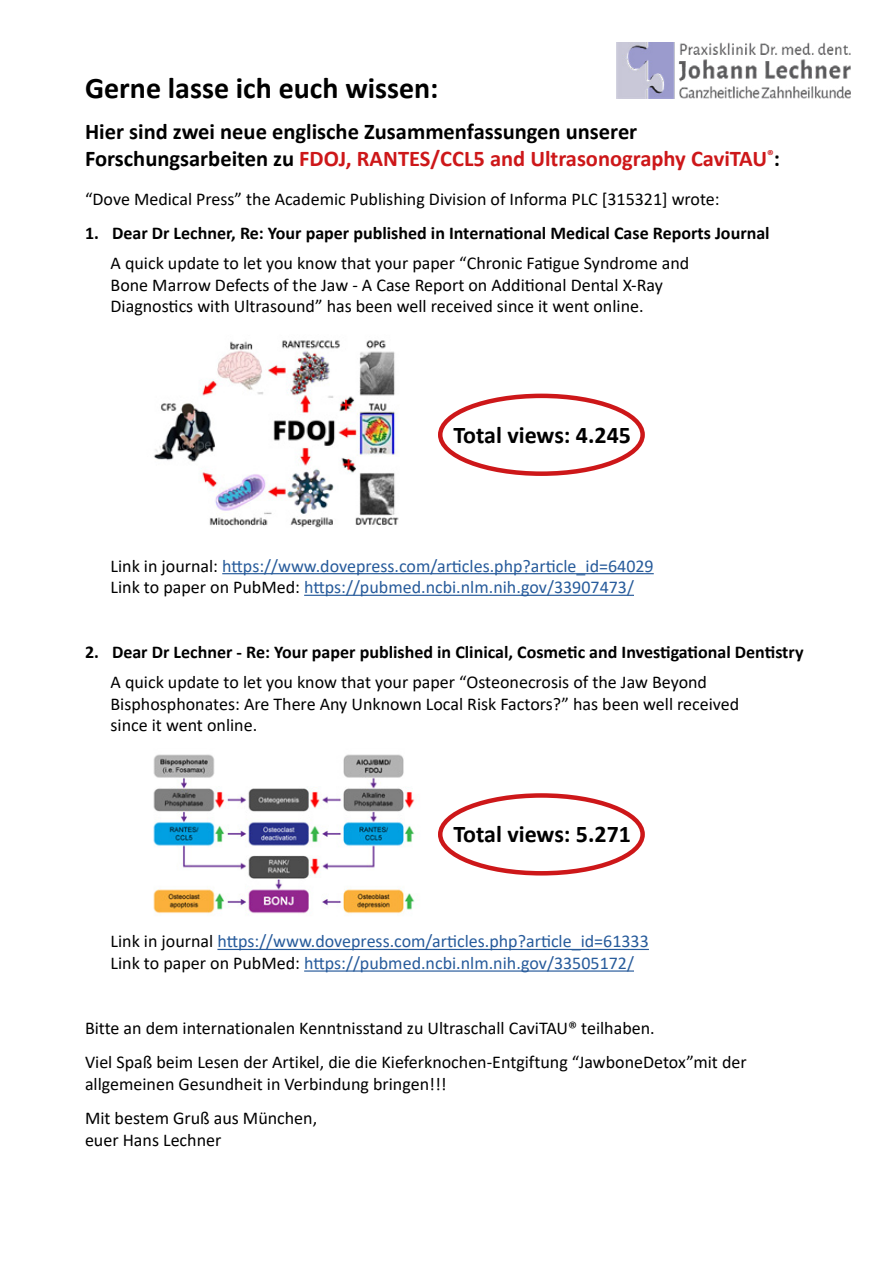
<style>
.page{position:relative;width:893px;height:1263px;background:#fff}
.page>*{position:absolute;margin:0;border:0;box-sizing:border-box;transform-origin:0 0}
.t1{font:700 30px "Calibri";color:#000}
.t2{font:700 24px "Calibri";color:#000}
.t3{font:700 22.5px/27px "Calibri";color:#000}
.t4{font:18px/21.6px "Calibri";color:#000}
.t5{font:18px/21.6px "Calibri";color:#275b9b}
.t6{font:700 18px "Calibri";color:#000}
.s1{color:#cd1719}
.s2{color:#000}
</style>
<div class="page">
<img style="left:616px;top:43px;width:234px;height:55px">
<hr style="left:222px;top:573px;width:432px;height:1px;background:#275b9b">
<hr style="left:304px;top:595px;width:330px;height:1px;background:#275b9b">
<hr style="left:217px;top:949px;width:432px;height:1px;background:#275b9b">
<hr style="left:304px;top:970px;width:330px;height:2px;background:#275b9b">
<img style="left:153px;top:340px;width:246px;height:188px">
<div style="left:438px;top:394px;width:207px;height:82px;border:4px solid #cd1719;border-radius:50%"></div>
<img style="left:153px;top:754px;width:262px;height:160px">
<div style="left:438px;top:793px;width:207px;height:82px;border:4px solid #cd1719;border-radius:50%"></div>
<h1 class="t1" style="left:85px;top:67px;width:355px">Gerne lasse ich euch wissen:</h1>
<p class="t3" style="left:85px;top:118px;width:696px">Hier sind zwei neue englische Zusammenfassungen unserer<br>Forschungsarbeiten zu <span class="s1">FDOJ, RANTES/CCL5 and Ultrasonography CaviTAU</span><sup>®</sup>:</p>
<p class="t4" style="left:85px;top:188px;width:636px">“Dove Medical Press” the Academic Publishing Division of Informa PLC [315321] wrote:</p>
<p class="t6" style="left:85px;top:220px;width:686px">1. Dear Dr Lechner, Re: Your paper published in International Medical Case Reports Journal</p>
<p class="t4" style="left:111px;top:252px;width:580px">A quick update to let you know that your paper “Chronic Fatigue Syndrome and<br>Bone Marrow Defects of the Jaw - A Case Report on Additional Dental X-Ray<br>Diagnostics with Ultrasound” has been well received since it went online.</p>
<h2 class="t2" style="left:453px;top:418px;width:179px">Total views: 4.245</h2>
<p class="t5" style="left:111px;top:554px;width:545px"><span class="s2">Link in journal:</span> https://www.dovepress.com/articles.php?article_id=64029<br><span class="s2">Link to paper on PubMed:</span> https://pubmed.ncbi.nlm.nih.gov/33907473/</p>
<p class="t6" style="left:85px;top:639px;width:720px">2. Dear Dr Lechner - Re: Your paper published in Clinical, Cosmetic and Investigational Dentistry</p>
<p class="t4" style="left:111px;top:671px;width:630px">A quick update to let you know that your paper “Osteonecrosis of the Jaw Beyond<br>Bisphosphonates: Are There Any Unknown Local Risk Factors?” has been well received since it went online.</p>
<h2 class="t2" style="left:453px;top:817px;width:179px">Total views: 5.271</h2>
<p class="t5" style="left:111px;top:930px;width:540px"><span class="s2">Link in journal</span> https://www.dovepress.com/articles.php?article_id=61333<br><span class="s2">Link to paper on PubMed:</span> https://pubmed.ncbi.nlm.nih.gov/33505172/</p>
<p class="t4" style="left:85px;top:1010px;width:663px;line-height:34.3px">Bitte an dem internationalen Kenntnisstand zu Ultraschall CaviTAU® teilhaben.<br>Viel Spaß beim Lesen der Artikel, die die Kieferknochen-Entgiftung “JawboneDetox”mit der</p>
<p class="t4" style="left:85px;top:1066px;width:363px;line-height:34.3px">allgemeinen Gesundheit in Verbindung bringen!!!<br>Mit bestem Gruß aus München,</p>
<p class="t4" style="left:85px;top:1128px;width:138px">euer Hans Lechner</p>
</div>
